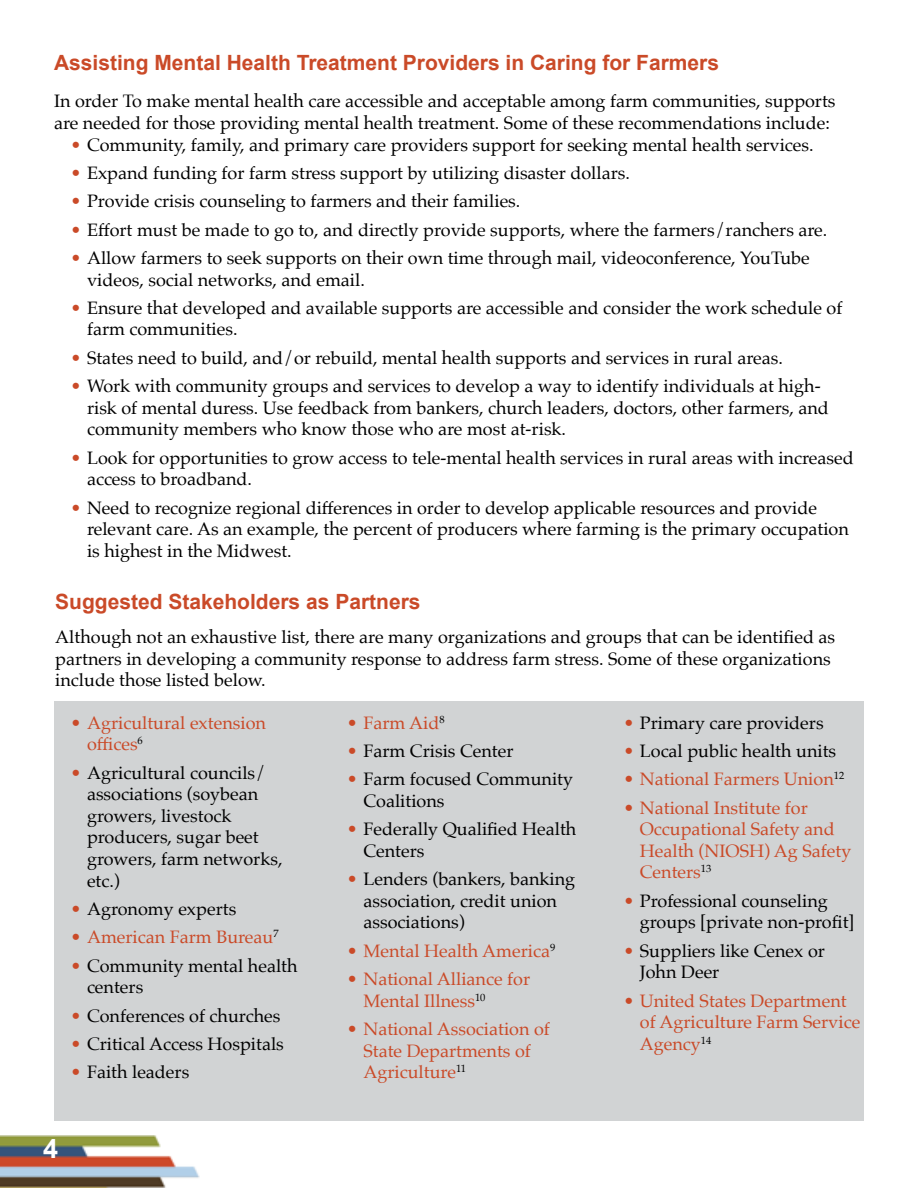
<style>
.page{position:relative;width:918px;height:1188px;background:#fff}
.page>*{position:absolute;margin:0;border:0;box-sizing:border-box;transform-origin:0 0}
.t1{font:700 27px "Arial";color:#fff}
.t2{font:700 21px "Arial";color:#ca4a28}
.t3{font:18px/21.6px "Palatino";color:#000}
.t4{font:18px/21.6px "Palatino";color:#ca4a28}
.s1{color:#ca4a28}
</style>
<div class="page">
<img style="left:0;top:1136px;width:200px;height:52px">
<div style="left:54px;top:701px;width:809px;height:420px;background:#d1d3d4"></div>
<p class="t2" style="left:54px;top:49px;width:667px">Assisting Mental Health Treatment Providers in Caring for Farmers</p>
<p class="t3" style="left:54px;top:90px;width:783px">In order To make mental health care accessible and acceptable among farm communities, supports are needed for those providing mental health treatment. Some of these recommendations include:</p>
<p class="t3" style="left:71px;top:134px;width:745px"><span class="s1">•</span> Community, family, and primary care providers support for seeking mental health services.</p>
<p class="t3" style="left:71px;top:162px;width:561px"><span class="s1">•</span> Expand funding for farm stress support by utilizing disaster dollars.</p>
<p class="t3" style="left:71px;top:190px;width:451px"><span class="s1">•</span> Provide crisis counseling to farmers and their families.</p>
<p class="t3" style="left:71px;top:219px;width:758px"><span class="s1">•</span> Effort must be made to go to, and directly provide supports, where the farmers/ranchers are.</p>
<p class="t3" style="left:87px;top:247px;width:724px;text-indent:-17px"><span class="s1">•</span> Allow farmers to seek supports on their own time through mail, videoconference, YouTube videos, social networks, and email.</p>
<p class="t3" style="left:87px;top:297px;width:757px;text-indent:-17px"><span class="s1">•</span> Ensure that developed and available supports are accessible and consider the work schedule of farm communities.</p>
<p class="t3" style="left:71px;top:347px;width:714px"><span class="s1">•</span> States need to build, and/or rebuild, mental health supports and services in rural areas.</p>
<p class="t3" style="left:87px;top:375px;width:743px;text-indent:-17px"><span class="s1">•</span> Work with community groups and services to develop a way to identify individuals at high&shy;risk of mental duress. Use feedback from bankers, church leaders, doctors, other farmers, and community members who know those who are most at-risk.</p>
<p class="t3" style="left:87px;top:447px;width:768px;text-indent:-17px"><span class="s1">•</span> Look for opportunities to grow access to tele-mental health services in rural areas with increased access to broadband.</p>
<p class="t3" style="left:87px;top:497px;width:763px;text-indent:-17px"><span class="s1">•</span> Need to recognize regional differences in order to develop applicable resources and provide relevant care. As an example, the percent of producers where farming is the primary occupation is highest in the Midwest.</p>
<p class="t2" style="left:55px;top:588px;width:367px">Suggested Stakeholders as Partners</p>
<p class="t3" style="left:55px;top:626px;width:781px">Although not an exhaustive list, there are many organizations and groups that can be identified as partners in developing a community response to address farm stress. Some of these organizations include those listed below.</p>
<p class="t4" style="left:87px;top:712px;width:181px;text-indent:-17px">• Agricultural extension offices<sup>6</sup></p>
<p class="t3" style="left:87px;top:762px;width:197px;text-indent:-17px"><span class="s1">•</span> Agricultural councils/ associations (soybean growers, livestock producers, sugar beet growers, farm networks, etc.)</p>
<p class="t3" style="left:70px;top:898px;width:167px"><span class="s1">•</span> Agronomy experts</p>
<p class="t4" style="left:70px;top:926px;width:210px">• American Farm Bureau<sup>7</sup></p>
<p class="t3" style="left:87px;top:955px;width:212px;text-indent:-17px"><span class="s1">•</span> Community mental health centers</p>
<p class="t3" style="left:70px;top:1005px;width:211px"><span class="s1">•</span> Conferences of churches</p>
<p class="t3" style="left:70px;top:1033px;width:215px"><span class="s1">•</span> Critical Access Hospitals</p>
<p class="t3" style="left:70px;top:1061px;width:120px"><span class="s1">•</span> Faith leaders</p>
<p class="t4" style="left:347px;top:712px;width:99px">• Farm Aid<sup>8</sup></p>
<p class="t3" style="left:347px;top:740px;width:168px"><span class="s1">•</span> Farm Crisis Center</p>
<p class="t3" style="left:363px;top:768px;width:211px;text-indent:-17px"><span class="s1">•</span> Farm focused Community<br>Coalitions</p>
<p class="t3" style="left:363px;top:818px;width:215px;text-indent:-17px"><span class="s1">•</span> Federally Qualified Health<br>Centers</p>
<p class="t3" style="left:363px;top:868px;width:213px;text-indent:-17px"><span class="s1">•</span> Lenders (bankers, banking association, credit union associations)</p>
<p class="t4" style="left:347px;top:940px;width:210px">• Mental Health America<sup>9</sup></p>
<p class="t4" style="left:363px;top:968px;width:168px;text-indent:-17px">• National Alliance for<br>Mental Illness<sup>10</sup></p>
<p class="t4" style="left:363px;top:1018px;width:188px;text-indent:-17px">• National Association of<br>State Departments of<br>Agriculture<sup>11</sup></p>
<p class="t3" style="left:623px;top:712px;width:202px"><span class="s1">•</span> Primary care providers</p>
<p class="t3" style="left:623px;top:740px;width:214px"><span class="s1">•</span> Local public health units</p>
<p class="t4" style="left:623px;top:768px;width:222px">• National Farmers Union<sup>12</sup></p>
<p class="t4" style="left:640px;top:797px;width:213px;text-indent:-17px">• National Institute for<br>Occupational Safety and<br>Health (NIOSH) Ag Safety<br>Centers<sup>13</sup></p>
<p class="t3" style="left:640px;top:890px;width:216px;text-indent:-17px"><span class="s1">•</span> Professional counseling groups [private non-profit]</p>
<p class="t3" style="left:640px;top:940px;width:187px;text-indent:-17px"><span class="s1">•</span> Suppliers like Cenex or<br>John Deer</p>
<p class="t4" style="left:640px;top:990px;width:222px;text-indent:-17px">• United States Department of Agriculture Farm Service<br>Agency<sup>14</sup></p>
<h1 class="t1" style="left:43px;top:1130px;width:17px">4</h1>
</div>
